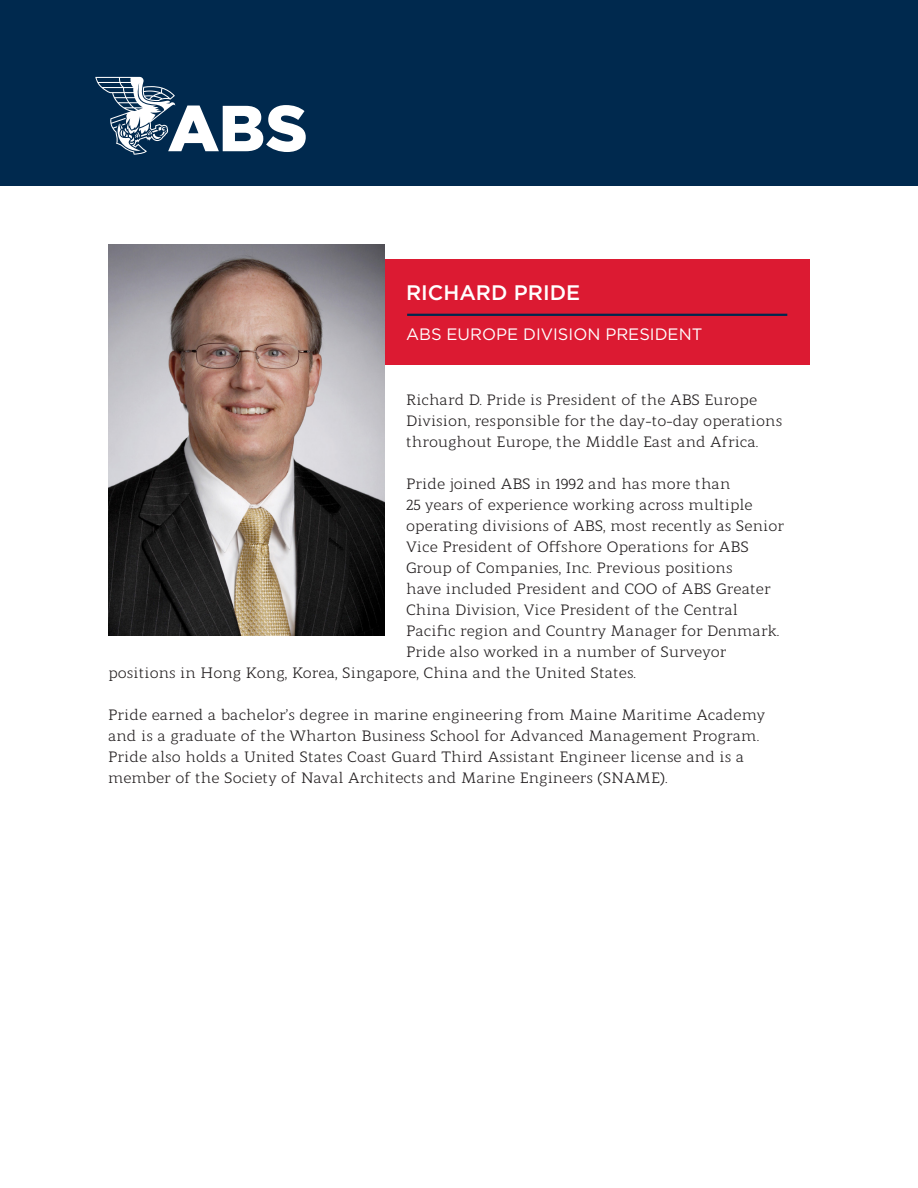
<style>
.page{position:relative;width:918px;height:1188px;background:#fff}
.page>*{position:absolute;margin:0;border:0;box-sizing:border-box;transform-origin:0 0}
.t1{font:500 21px "Gotham";color:#fff}
.t2{font:16.5px "Gotham";color:#fff}
.t3{font:15px/21px "Modum";color:#231f20}
</style>
<div class="page">
<div style="left:0;top:0;width:918px;height:186px;background:#00294e"></div>
<div style="left:108px;top:260px;width:702px;height:105px;background:#dc1a32"></div>
<svg style="left:95px;top:77px;width:211px;height:78px"></svg>
<hr style="left:407px;top:314px;width:380px;height:2px;background:#00294e">
<img style="left:108px;top:244px;width:276px;height:391px">
<h1 class="t1" style="left:406px;top:279px;width:176px">RICHARD PRIDE</h1>
<p class="t2" style="left:406px;top:324px;width:298px">ABS EUROPE DIVISION PRESIDENT</p>
<p class="t3" style="left:406px;top:387px;width:378px">Richard D. Pride is President of the ABS Europe<br>Division, responsible for the day-to-day operations throughout Europe, the Middle East and Africa.</p>
<p class="t3" style="left:406px;top:471px;width:326px">Pride joined ABS in 1992 and has more than</p>
<p class="t3" style="left:406px;top:492px;width:348px">25 years of experience working across multiple</p>
<p class="t3" style="left:406px;top:513px;width:379px">operating divisions of ABS, most recently as Senior</p>
<p class="t3" style="left:406px;top:534px;width:344px">Vice President of Offshore Operations for ABS</p>
<p class="t3" style="left:406px;top:555px;width:328px">Group of Companies, Inc. Previous positions</p>
<p class="t3" style="left:406px;top:576px;width:366px">have included President and COO of ABS Greater</p>
<p class="t3" style="left:406px;top:597px;width:334px">China Division, Vice President of the Central</p>
<p class="t3" style="left:406px;top:618px;width:375px">Pacific region and Country Manager for Denmark.</p>
<p class="t3" style="left:406px;top:639px;width:322px">Pride also worked in a number of Surveyor</p>
<p class="t3" style="left:108px;top:660px;width:530px">positions in Hong Kong, Korea, Singapore, China and the United States.</p>
<p class="t3" style="left:108px;top:702px;width:659px">Pride earned a bachelor’s degree in marine engineering from Maine Maritime Academy and is a graduate of the Wharton Business School for Advanced Management Program.<br>Pride also holds a United States Coast Guard Third Assistant Engineer license and is a member of the Society of Naval Architects and Marine Engineers (SNAME).</p>
</div>
